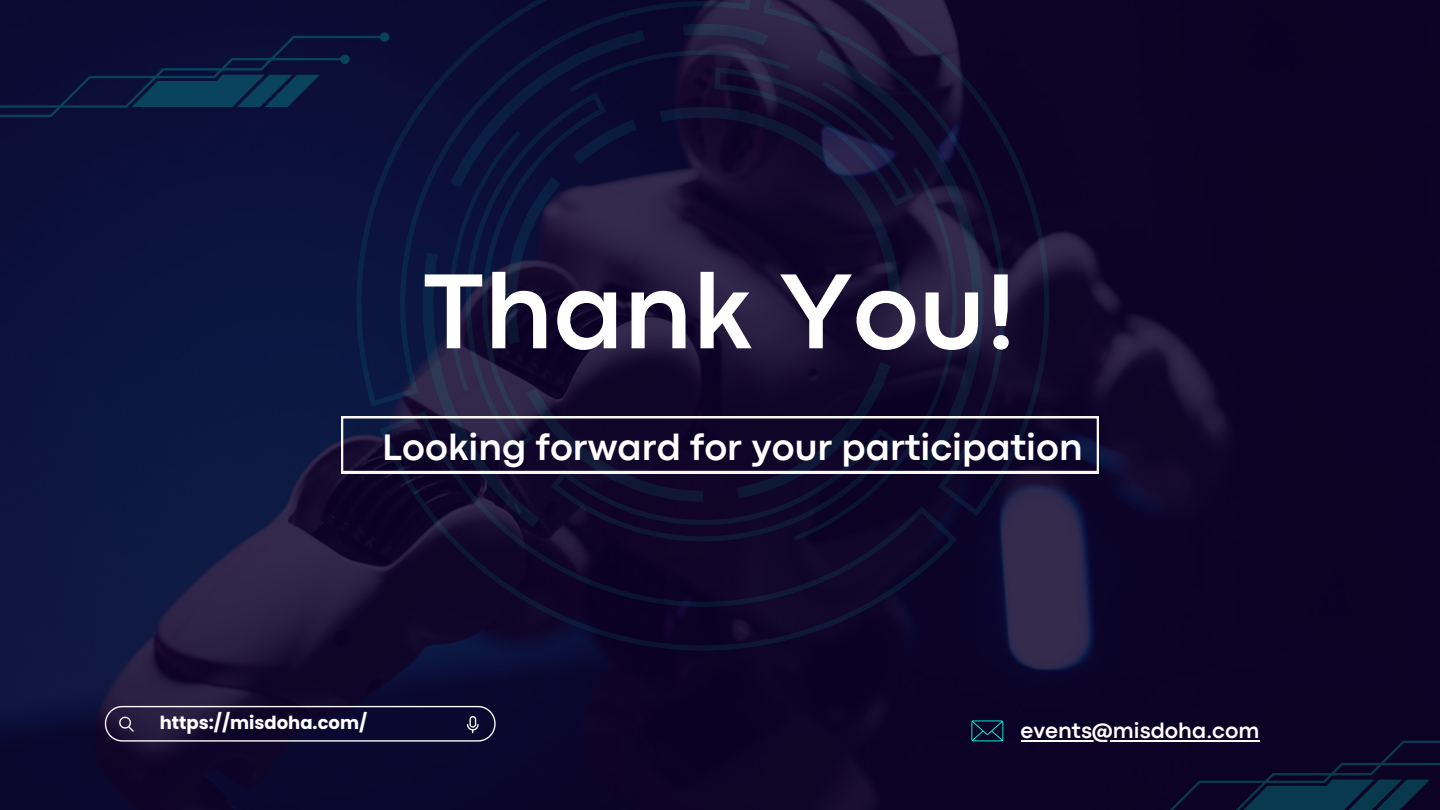
<style>
.page{position:relative;width:1440px;height:810px;background:#fff}
.page>*{position:absolute;margin:0;border:0;box-sizing:border-box;transform-origin:0 0}
.t1{font:700 111.2px "Codec Pro";color:#fff}
.t2{font:700 38.4px "Codec Pro";color:#fff}
.t3{font:700 22.4px "Codec Pro";color:#fff}
.t4{font:700 18px "Poppins";color:#fff}
</style>
<div class="page">
<img style="left:0;top:0;width:1440px;height:810px">
<svg style="left:356px;top:0;width:694px;height:651px;background:#140f33"></svg>
<svg style="left:0;top:32px;width:389px;height:85px;background:#0a173d"></svg>
<svg style="left:341px;top:416px;width:758px;height:57px;background:#241e3d"></svg>
<svg style="left:928px;top:720px;width:512px;height:90px;background:#0c0a2b"></svg>
<hr style="left:1021px;top:740px;width:238px;height:1px;background:#fff">
<svg style="left:105px;top:706px;width:391px;height:36px;background:#262042"></svg>
<h1 class="t1" style="left:422px;top:272px;width:597px">Thank You!</h1>
<p class="t2" style="left:382px;top:433px;width:702px">Looking forward for your participation</p>
<p class="t4" style="left:160px;top:710px;width:209px">https://misdoha.com/</p>
<p class="t3" style="left:1021px;top:723px;width:240px">events@misdoha.com</p>
</div>
